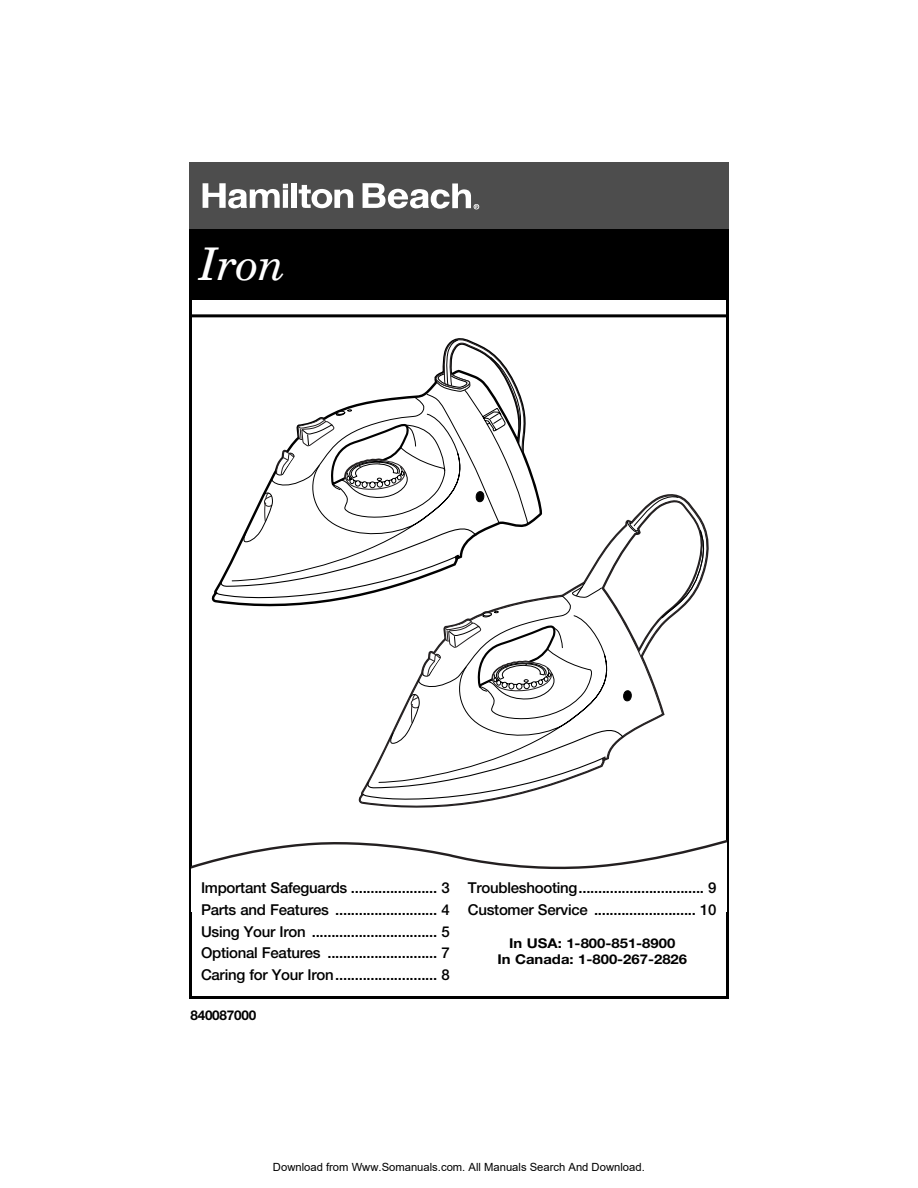
<style>
.page{position:relative;width:918px;height:1188px;background:#fff}
.page>*{position:absolute;margin:0;border:0;box-sizing:border-box;transform-origin:0 0}
.t1{font:italic 45px "New Century Schlbk";color:#fff}
.t2{font:500 15px/21.8px "Helvetica Neue";letter-spacing:-.015em;color:#000;text-align:justify}
.t3{font:700 13.5px/16.5px "Helvetica Neue";color:#000;text-align:center;scale:1.1 1}
.t4{font:700 13.5px "Helvetica Neue";color:#000}
.t5{font:11.25px "Arial";color:#000}
</style>
<div class="page">
<div style="left:189px;top:314px;width:540px;height:685px;border:3px solid #000"></div>
<div style="left:189px;top:162px;width:540px;height:70px;background:#4d4d4d"></div>
<div style="left:292px;top:183px;width:5px;height:25px;background:#fff"></div>
<svg style="left:299px;top:185px;width:54px;height:23px"></svg>
<svg style="left:203px;top:183px;width:85px;height:25px"></svg>
<svg style="left:363px;top:183px;width:116px;height:26px"></svg>
<div style="left:189px;top:229px;width:540px;height:70px;background:#000"></div>
<hr style="left:189px;top:293px;width:3px;height:43px;background:#000">
<hr style="left:726px;top:288px;width:3px;height:43px;background:#000">
<svg style="left:215px;top:338px;width:494px;height:469px"></svg>
<svg style="left:192px;top:833px;width:534px;height:79px"></svg>
<h1 class="t1" style="left:200px;top:247px;width:87px">Iron</h1>
<p class="t2" style="left:201px;top:878px;width:250px">Important Safeguards ...................... 3<br>Parts and Features .......................... 4<br>Using Your Iron ................................ 5<br>Optional Features ............................ 7<br>Caring for Your Iron.......................... 8</p>
<p class="t2" style="left:468px;top:878px;width:250px">Troubleshooting................................ 9<br>Customer Service .......................... 10</p>
<p class="t3" style="left:497px;top:936px;width:174px">In USA: 1-800-851-8900<br>In Canada: 1-800-267-2826</p>
<p class="t4" style="left:190px;top:1010px;width:67px">840087000</p>
<p class="t5" style="left:273px;top:1160px;width:373px">Download from Www.Somanuals.com. All Manuals Search And Download.</p>
</div>
